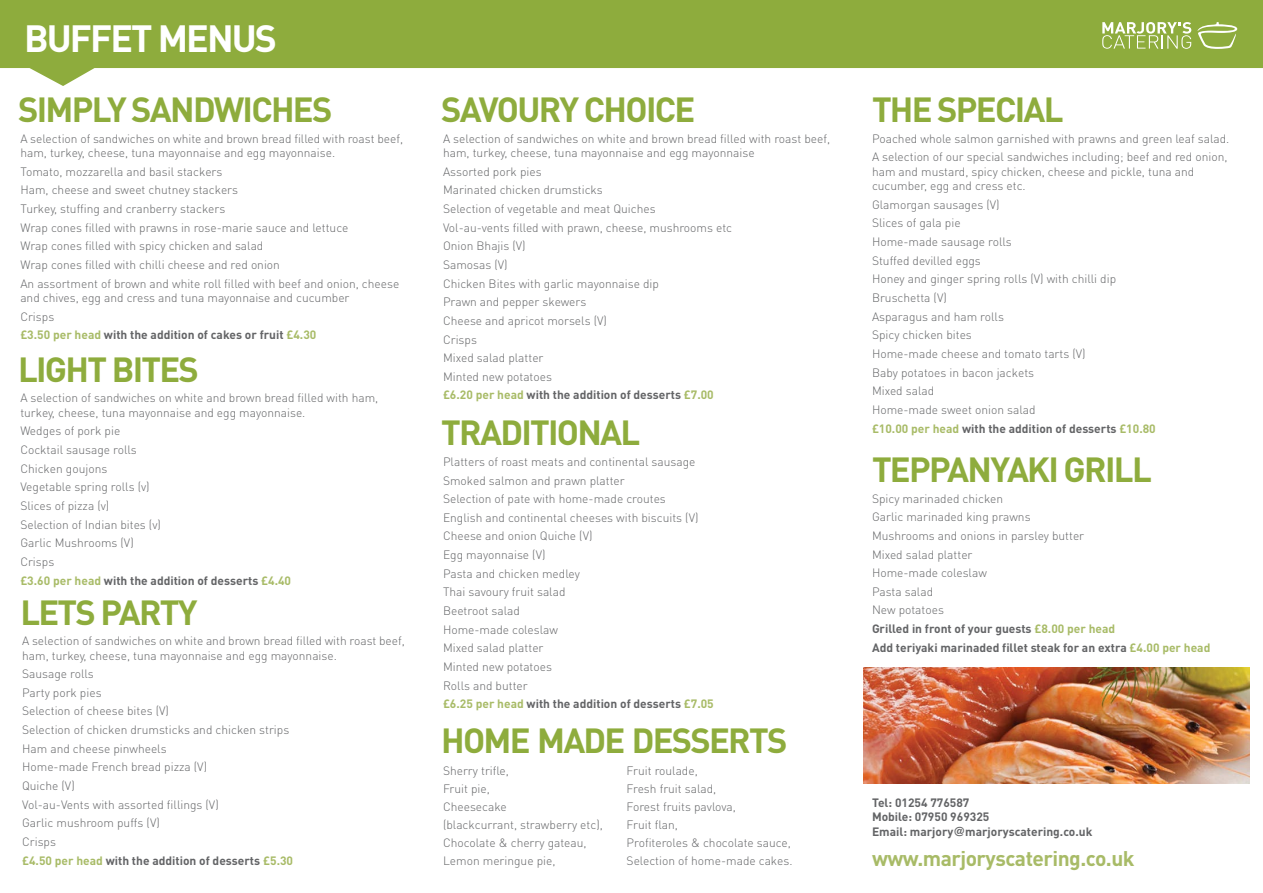
<style>
.page{position:relative;width:1263px;height:893px;background:#fff}
.page>*{position:absolute;margin:0;border:0;box-sizing:border-box;transform-origin:0 0}
.t1{font:700 37.5px "DIN";letter-spacing:-.05em;color:#fff}
.t2{font:700 34.5px "DIN";letter-spacing:-.05em;color:#8eac3d}
.t3{font:700 34.5px "DIN Pro";letter-spacing:-.05em;color:#8eac3d}
.t4{font:700 21px "DIN";letter-spacing:-.025em;color:#a8bb67}
.t5{font:300 12px/18.6px "DIN Pro";color:#636466}
.t6{font:700 12px/14.4px "DIN";color:#636466}
.s1{font-weight:700;color:#a8bb67}
.s2{font-weight:700}
.s3{font-family:"Helvetica"}
</style>
<div class="page">
<svg style="left:0;top:0;width:1263px;height:86px;fill:#8eac3d"></svg>
<svg style="left:1102px;top:22px;width:89px;height:27px"></svg>
<svg style="left:1197px;top:22px;width:41px;height:27px"></svg>
<img style="left:864px;top:668px;width:386px;height:116px">
<h1 class="t1" style="left:24px;top:14px;width:255px">BUFFET MENUS</h1>
<h2 class="t2" style="left:18px;top:87px;width:316px">SIMPLY SANDWICHES</h2>
<p class="t5" style="left:20px;top:131px;width:384px;line-height:14.4px">A selection of sandwiches on white and brown bread filled with roast beef, ham, turkey, cheese, tuna mayonnaise and egg mayonnaise.</p>
<p class="t5" style="left:20px;top:162px;width:380px">Tomato, mozzarella and basil stackers<br>Ham, cheese and sweet chutney stackers<br>Turkey, stuffing and cranberry stackers<br>Wrap cones filled with prawns in rose-marie sauce and lettuce<br>Wrap cones filled with spicy chicken and salad<br>Wrap cones filled with chilli cheese and red onion<br>An assortment of brown and white roll filled with beef and onion, cheese</p>
<p class="t5" style="left:20px;top:288px;width:331px">and chives, egg and cress and tuna mayonnaise and cucumber<br>Crisps<br><span class="s1">£3.50 per head</span> <span class="s2">with the addition of cakes or fruit</span> <span class="s1">£4.30</span></p>
<h2 class="t2" style="left:18px;top:347px;width:182px">LIGHT BITES</h2>
<p class="t5" style="left:20px;top:390px;width:359px;line-height:14.4px">A selection of sandwiches on white and brown bread filled with ham, turkey, cheese, tuna mayonnaise and egg mayonnaise.</p>
<p class="t5" style="left:20px;top:421px;width:272px">Wedges of pork pie<br>Cocktail sausage rolls<br>Chicken goujons<br>Vegetable spring rolls (v)<br>Slices of pizza (v)<br>Selection of Indian bites (v)<br>Garlic Mushrooms (V)<br>Crisps<br><span class="s1">£3.60 per head</span> <span class="s2">with the addition of desserts</span> <span class="s1">£4.40</span></p>
<h2 class="t2" style="left:20px;top:590px;width:179px">LETS PARTY</h2>
<p class="t5" style="left:22px;top:633px;width:384px;line-height:14.4px">A selection of sandwiches on white and brown bread filled with roast beef, ham, turkey, cheese, tuna mayonnaise and egg mayonnaise.</p>
<p class="t5" style="left:22px;top:664px;width:273px">Sausage rolls<br>Party pork pies<br>Selection of cheese bites (V)<br>Selection of chicken drumsticks and chicken strips<br>Ham and cheese pinwheels<br>Home-made French bread pizza (V)<br>Quiche (V)<br>Vol-au-Vents with assorted fillings (V)<br>Garlic mushroom puffs (V)<br>Crisps<br><span class="s1">£4.50 per head</span> <span class="s2">with the addition of desserts</span> <span class="s1">£5.30</span></p>
<h2 class="t2" style="left:441px;top:87px;width:256px">SAVOURY CHOICE</h2>
<p class="t5" style="left:443px;top:131px;width:389px;line-height:14.4px">A selection of sandwiches on white and brown bread filled with roast beef, ham, turkey, cheese, tuna mayonnaise and egg mayonnaise</p>
<p class="t5" style="left:443px;top:162px;width:291px">Assorted pork pies<br>Marinated chicken drumsticks<br>Selection of vegetable and meat Quiches<br>Vol-au-vents filled with prawn, cheese, mushrooms etc<br>Onion Bhajis (V)<br>Samosas (V)<br>Chicken Bites with garlic mayonnaise dip<br>Prawn and pepper skewers<br>Cheese and apricot morsels (V)<br>Crisps<br>Mixed salad platter<br>Minted new potatoes<br><span class="s1">£6.20 per head</span> <span class="s2">with the addition of desserts</span> <span class="s1">£7.00</span></p>
<h2 class="t2" style="left:441px;top:410px;width:201px">TRADITIONAL</h2>
<p class="t5" style="left:443px;top:452px;width:272px">Platters of roast meats and continental sausage<br>Smoked salmon and prawn platter<br>Selection of pate with home-made croutes<br>English and continental cheeses with biscuits (V)<br>Cheese and onion Quiche (V)<br>Egg mayonnaise (V)<br>Pasta and chicken medley<br>Thai savoury fruit salad<br>Beetroot salad<br>Home-made coleslaw<br>Mixed salad platter<br>Minted new potatoes<br>Rolls and butter<br><span class="s1">£6.25 per head</span> <span class="s2">with the addition of desserts</span> <span class="s1">£7.05</span></p>
<h2 class="t3" style="left:441px;top:717px;width:348px">HOME MADE DESSERTS</h2>
<p class="t5" style="left:627px;top:761px;width:167px;line-height:18px">Fruit roulade,<br>Fresh fruit salad,<br>Forest fruits pavlova,<br>Fruit flan,<br>Profiteroles &amp; chocolate sauce,<br>Selection of home-made cakes.</p>
<p class="t5" style="left:443px;top:761px;width:161px;line-height:18px">Sherry trifle,<br>Fruit pie,<br>Cheesecake<br>(blackcurrant, strawberry etc),<br>Chocolate &amp; cherry gateau,<br>Lemon meringue pie,</p>
<h2 class="t2" style="left:872px;top:87px;width:193px">THE SPECIAL</h2>
<p class="t5" style="left:872px;top:128px;width:359px">Poached whole salmon garnished with prawns and green leaf salad.<br>A selection of our special sandwiches including; beef and red onion,</p>
<p class="t5" style="left:872px;top:164px;width:324px;line-height:14.4px">ham and mustard, spicy chicken, cheese and pickle, tuna and cucumber, egg and cress etc.</p>
<p class="t5" style="left:872px;top:195px;width:285px">Glamorgan sausages (V)<br>Slices of gala pie<br>Home-made sausage rolls<br>Stuffed devilled eggs<br>Honey and ginger spring rolls (V) with chilli dip<br>Bruschetta (V)<br>Asparagus and ham rolls<br>Spicy chicken bites<br>Home-made cheese and tomato tarts (V)<br>Baby potatoes in bacon jackets<br>Mixed salad<br>Home-made sweet onion salad<br><span class="s1">£10.00 per head</span> <span class="s2">with the addition of desserts</span> <span class="s1">£10.80</span></p>
<h2 class="t2" style="left:872px;top:447px;width:281px">TEPPANYAKI GRILL</h2>
<p class="t5" style="left:872px;top:488px;width:340px">Spicy marinaded chicken<br>Garlic marinaded king prawns<br>Mushrooms and onions in parsley butter<br>Mixed salad platter<br>Home-made coleslaw<br>Pasta salad<br>New potatoes<br><span class="s2">Grilled in front of your guests</span> <span class="s1">£8.00 per head<br></span><span class="s2">Add teriyaki marinaded fillet steak for an extra</span> <span class="s1">£4.00 per head</span></p>
<p class="t6" style="left:872px;top:795px;width:222px">Tel: 01254 776587<br>Mobile: 07950 969325<br>Email: marjory<span class="s3">@</span>marjoryscatering.co.uk</p>
<h3 class="t4" style="left:872px;top:844px;width:264px">www.marjoryscatering.co.uk</h3>
</div>
